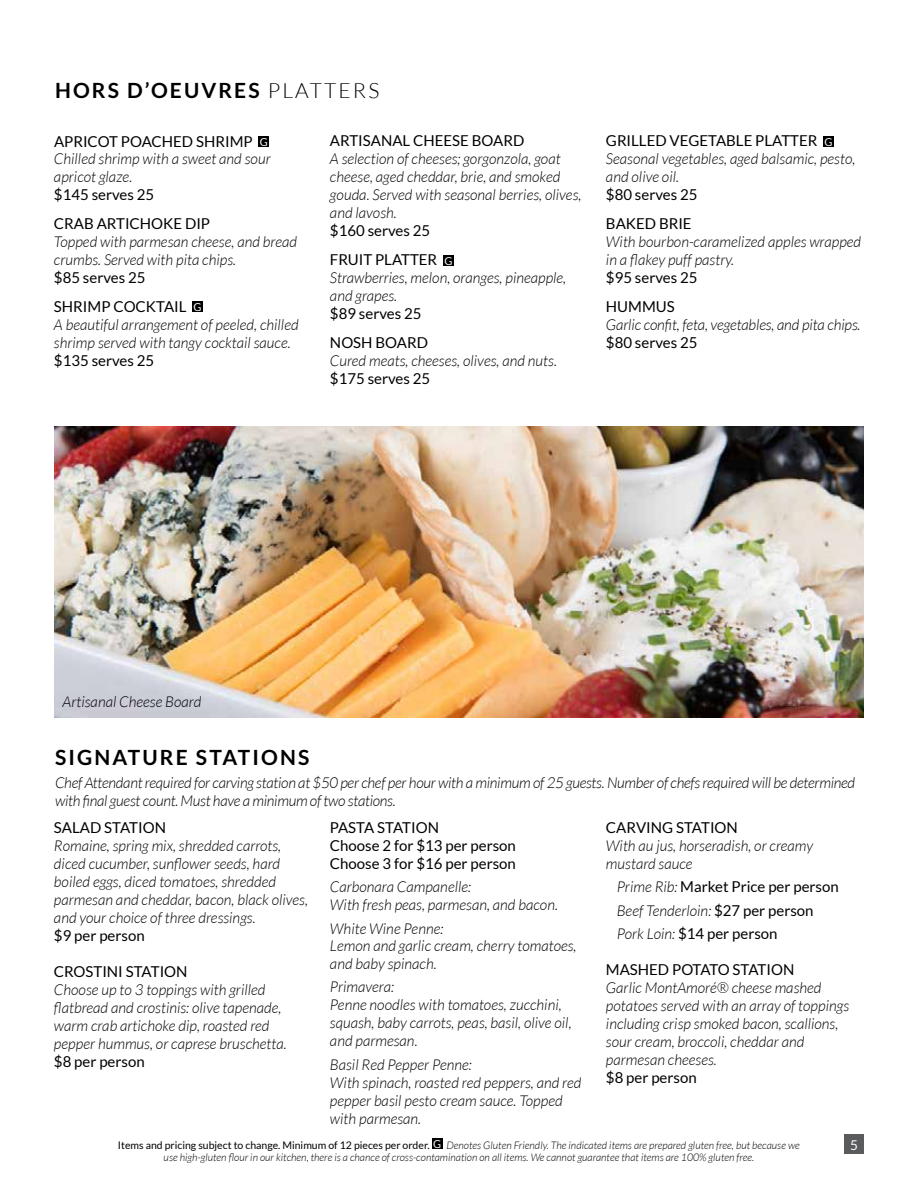
<style>
.page{position:relative;width:918px;height:1188px;background:#fff}
.page>*{position:absolute;margin:0;border:0;box-sizing:border-box;transform-origin:0 0}
.t1{font:700 21px "Lato";letter-spacing:.1em;color:#000}
.t2{font:italic 300 15px/18px "Lato";color:#000}
.t3{font:15px/28.8px "Lato";color:#000}
.t4{font:italic 300 15px/18px "Lato";letter-spacing:-.02em;color:#000}
.t5{font:13.5px "Lato";color:#fff}
.t6{font:italic 300 10.5px/12px "Lato";color:#000;text-align:center}
.s1{font-weight:300}
.s2{font-weight:400;font-style:normal}
.s3{font-weight:400;font-style:normal;font-size:10.95px;color:#fff}
.s4{font-size:10.95px;color:#fff}
.s5{font-weight:300;font-style:italic}
</style>
<div class="page">
<img style="left:54px;top:427px;width:810px;height:290px">
<div style="left:258px;top:136px;width:11px;height:11px;background:#000"></div>
<div style="left:192px;top:302px;width:11px;height:10px;background:#000"></div>
<div style="left:443px;top:255px;width:11px;height:10px;background:#000"></div>
<div style="left:823px;top:136px;width:11px;height:11px;background:#000"></div>
<div style="left:432px;top:1138px;width:10px;height:11px;background:#000"></div>
<div style="left:844px;top:1134px;width:20px;height:20px;background:#5a5b5d"></div>
<h1 class="t1" style="left:55px;top:78px;width:326px">HORS D’OEUVRES <span class="s1">PLATTERS</span></h1>
<p class="t2" style="left:54px;top:133px;width:218px"><span class="s2">APRICOT POACHED SHRIMP</span> <span class="s3">G<br></span>Chilled shrimp with a sweet and sour apricot glaze.</p>
<p class="t3" style="left:54px;top:180px;width:158px">$145 serves 25<br>CRAB ARTICHOKE DIP</p>
<p class="t2" style="left:54px;top:233px;width:245px">Topped with parmesan cheese, and bread crumbs. Served with pita chips.</p>
<p class="t3" style="left:54px;top:263px;width:149px">$85 serves 25<br>SHRIMP COCKTAIL <span class="s4">G</span></p>
<p class="t2" style="left:54px;top:316px;width:246px">A beautiful arrangement of peeled, chilled shrimp served with tangy cocktail sauce.</p>
<p class="t3" style="left:54px;top:346px;width:102px">$135 serves 25</p>
<p class="t3" style="left:330px;top:126px;width:196px">ARTISANAL CHEESE BOARD</p>
<p class="t2" style="left:330px;top:151px;width:253px">A selection of cheeses; gorgonzola, goat cheese, aged cheddar, brie, and smoked gouda. Served with seasonal berries, olives, and lavosh.</p>
<p class="t3" style="left:330px;top:216px;width:124px">$160 serves 25<br>FRUIT PLATTER <span class="s4">G</span></p>
<p class="t2" style="left:330px;top:269px;width:238px">Strawberries, melon, oranges, pineapple, and grapes.</p>
<p class="t3" style="left:330px;top:299px;width:100px">$89 serves 25<br>NOSH BOARD</p>
<p class="t2" style="left:330px;top:352px;width:228px">Cured meats, cheeses, olives, and nuts.</p>
<p class="t3" style="left:330px;top:364px;width:102px">$175 serves 25</p>
<p class="t2" style="left:606px;top:133px;width:251px"><span class="s2">GRILLED VEGETABLE PLATTER</span> <span class="s3">G<br></span>Seasonal vegetables, aged balsamic, pesto, and olive oil.</p>
<p class="t3" style="left:606px;top:180px;width:93px">$80 serves 25<br>BAKED BRIE</p>
<p class="t2" style="left:606px;top:233px;width:257px">With bourbon-caramelized apples wrapped in a flakey puff pastry.</p>
<p class="t3" style="left:606px;top:263px;width:93px">$95 serves 25<br>HUMMUS</p>
<p class="t2" style="left:606px;top:316px;width:256px">Garlic confit, feta, vegetables, and pita chips.</p>
<p class="t3" style="left:606px;top:328px;width:93px">$80 serves 25</p>
<p class="t2" style="left:63px;top:693px;width:140px">Artisanal Cheese Board</p>
<h1 class="t1" style="left:55px;top:745px;width:256px">SIGNATURE STATIONS</h1>
<p class="t4" style="left:55px;top:774px;width:802px">Chef Attendant required for carving station at $50 per chef per hour with a minimum of 25 guests. Number of chefs required will be determined with final guest count. Must have a minimum of two stations.</p>
<p class="t3" style="left:54px;top:813px;width:114px">SALAD STATION</p>
<p class="t2" style="left:54px;top:837px;width:256px">Romaine, spring mix, shredded carrots, diced cucumber, sunflower seeds, hard boiled eggs, diced tomatoes, shredded parmesan and cheddar, bacon, black olives, and your choice of three dressings.</p>
<p class="t3" style="left:54px;top:921px;width:92px">$9 per person</p>
<p class="t3" style="left:54px;top:957px;width:135px">CROSTINI STATION</p>
<p class="t2" style="left:54px;top:981px;width:234px">Choose up to 3 toppings with grilled flatbread and crostinis: olive tapenade, warm crab artichoke dip, roasted red pepper hummus, or caprese bruschetta.</p>
<p class="t3" style="left:54px;top:1047px;width:92px">$8 per person</p>
<p class="t3" style="left:330px;top:818px;width:187px;line-height:18px">PASTA STATION<br>Choose 2 for $13 per person<br>Choose 3 for $16 per person</p>
<p class="t2" style="left:330px;top:878px;width:229px">Carbonara Campanelle:<br>With fresh peas, parmesan, and bacon.</p>
<p class="t2" style="left:330px;top:920px;width:248px">White Wine Penne:<br>Lemon and garlic cream, cherry tomatoes, and baby spinach.</p>
<p class="t2" style="left:330px;top:978px;width:243px">Primavera:<br>Penne noodles with tomatoes, zucchini, squash, baby carrots, peas, basil, olive oil, and parmesan.</p>
<p class="t2" style="left:330px;top:1056px;width:253px">Basil Red Pepper Penne:<br>With spinach, roasted red peppers, and red pepper basil pesto cream sauce. Topped with parmesan.</p>
<p class="t3" style="left:606px;top:813px;width:133px">CARVING STATION</p>
<p class="t2" style="left:606px;top:837px;width:209px">With au jus, horseradish, or creamy mustard sauce</p>
<p class="t3" style="left:617px;top:875px;width:223px;line-height:23.4px"><span class="s5">Prime Rib:</span> Market Price per person<br><span class="s5">Beef Tenderloin:</span> $27 per person<br><span class="s5">Pork Loin:</span> $14 per person</p>
<p class="t3" style="left:606px;top:955px;width:190px">MASHED POTATO STATION</p>
<p class="t2" style="left:606px;top:979px;width:245px">Garlic MontAmoré® cheese mashed potatoes served with an array of toppings including crisp smoked bacon, scallions, sour cream, broccoli, cheddar and parmesan cheeses.</p>
<p class="t3" style="left:606px;top:1063px;width:92px">$8 per person</p>
<p class="t6" style="left:118px;top:1139px;width:683px"><span class="s2">Items and pricing subject to change. Minimum of 12 pieces per order.</span> <span class="s3">G</span> Denotes Gluten Friendly. The indicated items are prepared gluten free, but because we use high-gluten flour in our kitchen, there is a chance of cross-contamination on all items. We cannot guarantee that items are 100% gluten free.</p>
<p class="t5" style="left:850px;top:1137px;width:9px">5</p>
</div>
